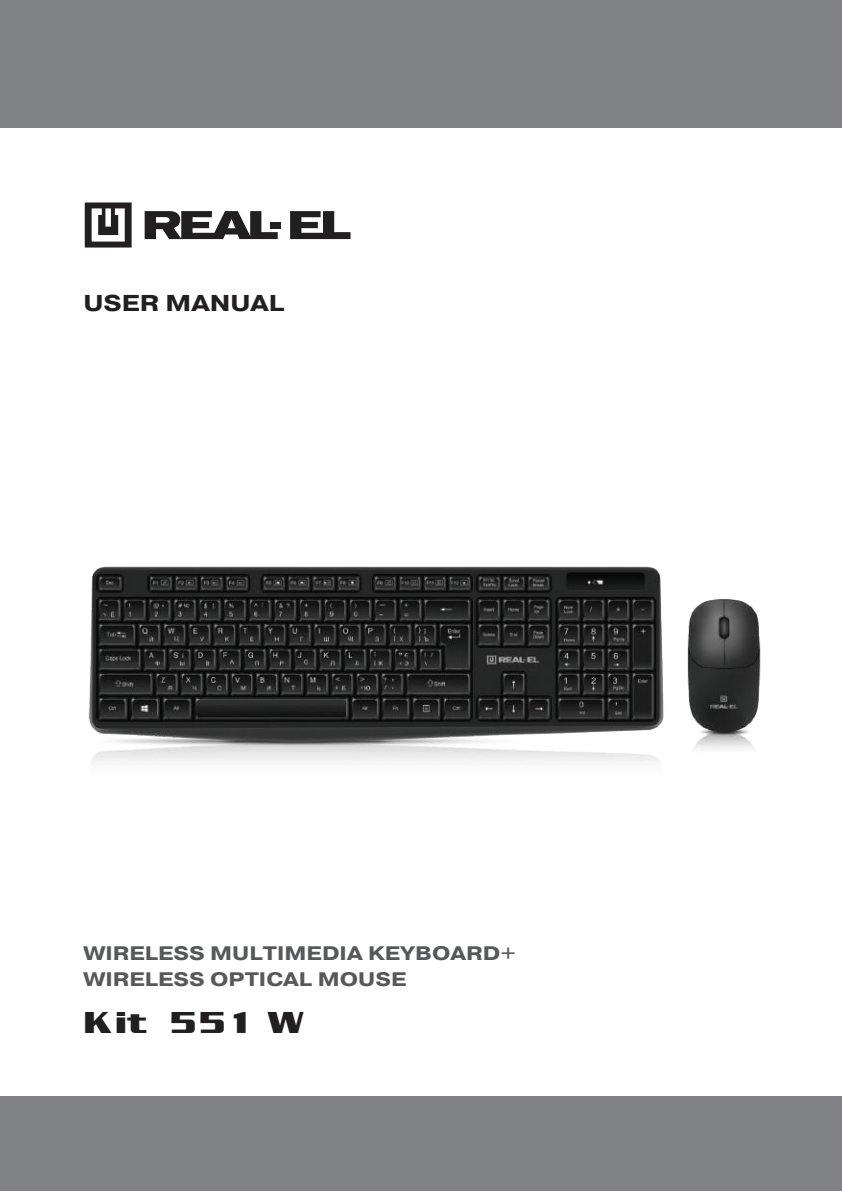
<style>
.page{position:relative;width:842px;height:1191px;background:#fff}
.page>*{position:absolute;margin:0;border:0;box-sizing:border-box;transform-origin:0 0}
.t1{font:700 30px "Enter Sansman";letter-spacing:.05em;color:#231f20;scale:1.19 1}
.t2{font:700 22.8px "Pragmatica";color:#231f20;scale:1.19 1}
.t3{font:700 19.4px/26.6px "Pragmatica";color:#57585a;scale:1.19 1}
</style>
<div class="page">
<svg style="left:290px;top:211px;width:60px;height:28px"></svg>
<svg style="left:145px;top:211px;width:133px;height:28px"></svg>
<div style="left:270px;top:222px;width:11px;height:6px;background:#231f20"></div>
<svg style="left:85px;top:202px;width:47px;height:45px"></svg>
<div style="left:0;top:1096px;width:842px;height:95px;background:#808285"></div>
<div style="left:0;top:0;width:842px;height:127px;background:#808285"></div>
<img style="left:88px;top:566px;width:673px;height:198px">
<p class="t2" style="left:83px;top:288px;width:171px">USER MANUAL</p>
<p class="t3" style="left:83px;top:939px;width:365px">WIRELESS MULTIMEDIA KEYBOARD+<br>WIRELESS OPTICAL MOUSE</p>
<h1 class="t1" style="left:83px;top:1006px;width:188px">Kit 551 W</h1>
</div>
